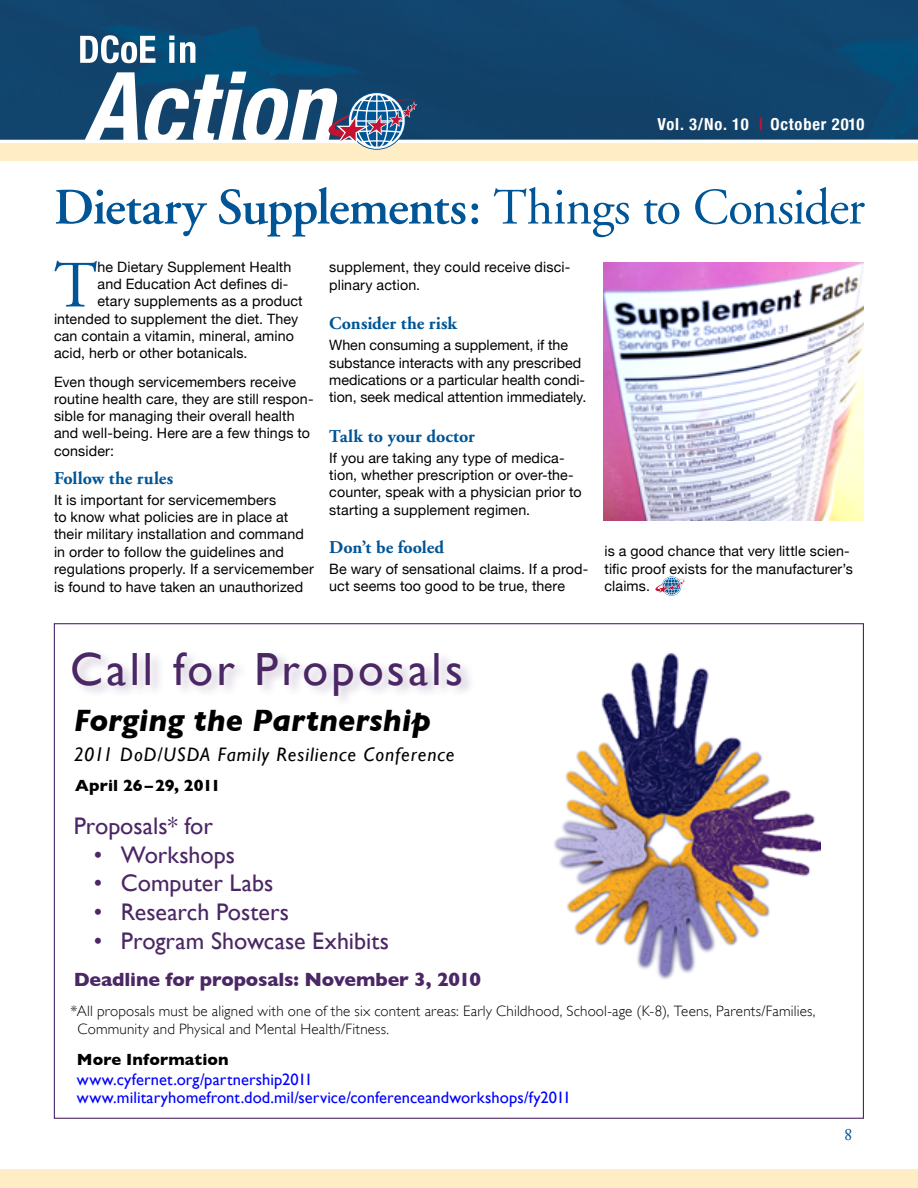
<style>
.page{position:relative;width:918px;height:1188px;background:#fff}
.page>*{position:absolute;margin:0;border:0;box-sizing:border-box;transform-origin:0 0}
.first_paragraph{font:66px "Adobe Garamond";color:#005596}
.t1{font:600 51px "Adobe Garamond";letter-spacing:-.025em;color:#005596}
.t2{font:46.5px "Gill Sans";letter-spacing:.07em;color:#4b2765}
.t3{font:italic 700 31.5px "Gill Sans";color:#000}
.t4{font:24px "Gill Sans";color:#4b2765}
.t5{font:italic 19.5px "Gill Sans";letter-spacing:.05em;color:#000}
.t6{font:700 19.5px "Gill Sans";letter-spacing:-.01em;color:#4b2765}
.new_subhead{font:700 18px "Adobe Garamond";color:#005596}
.t7{font:16.5px "Gill Sans";letter-spacing:.005em;color:#00f}
.t8{font:700 16.5px "Gill Sans";letter-spacing:.005em;color:#000}
.t9{font:700 condensed 16.5px "Helvetica Neue";letter-spacing:.05em;color:#fff}
.t10{font:300 15px/18px "Gill Sans";letter-spacing:.01em;color:#000}
.Body{font:14.25px/17.4px "Helvetica Neue";letter-spacing:.01em;color:#000}
.first_paragraph-2{font:14.25px "Helvetica Neue";letter-spacing:.01em;color:#000}
.s1{color:#c41230}
.s2{font-weight:400}
</style>
<div class="page">
<img style="left:0;top:0;width:918px;height:139px">
<svg style="left:80px;top:35px;width:115px;height:28px"></svg>
<div style="left:0;top:143px;width:918px;height:17px;background:#ffedc5"></div>
<svg style="left:83px;top:72px;width:335px;height:78px"></svg>
<div style="left:0;top:1170px;width:918px;height:18px;background:#ffedc5"></div>
<svg style="left:655px;top:576px;width:30px;height:20px"></svg>
<img style="left:554px;top:654px;width:267px;height:326px">
<div style="left:71px;top:651px;width:405px;height:57px;background:#4b2765;opacity:.25"></div>
<img style="left:603px;top:262px;width:261px;height:259px">
<p class="t9" style="left:657px;top:114px;width:209px">Vol. 3/No. 10 <span class="s1">|</span> October 2010</p>
<p class="t1" style="left:54px;top:179px;width:812px">Dietary Supplements: <span class="s2">Things to Consider</span></p>
<p class="first_paragraph" style="left:54px;top:250px;width:45px">T</p>
<p class="first_paragraph-2" style="left:98px;top:259px;width:195px">he Dietary Supplement Health</p>
<p class="Body" style="left:329px;top:258px;width:243px">supplement, they could receive disci&shy;plinary action.</p>
<p class="new_subhead" style="left:329px;top:314px;width:129px">Consider the risk</p>
<p class="Body" style="left:329px;top:337px;width:259px">When consuming a supplement, if the substance interacts with any prescribed medications or a particular health condi&shy;tion, seek medical attention immediately.</p>
<p class="new_subhead" style="left:329px;top:426px;width:147px">Talk to your doctor</p>
<p class="Body" style="left:329px;top:449px;width:254px">If you are taking any type of medica&shy;tion, whether prescription or over-the&shy;counter, speak with a physician prior to starting a supplement regimen.</p>
<p class="new_subhead" style="left:329px;top:537px;width:116px">Don’t be fooled</p>
<p class="Body" style="left:329px;top:560px;width:261px">Be wary of sensational claims. If a prod&shy;uct seems too good to be true, there</p>
<p class="first_paragraph-2" style="left:98px;top:276px;width:192px">and Education Act defines di-</p>
<p class="first_paragraph-2" style="left:98px;top:293px;width:207px">etary supplements as a product</p>
<p class="first_paragraph-2" style="left:54px;top:310px;width:246px">intended to supplement the diet. They</p>
<p class="first_paragraph-2" style="left:54px;top:327px;width:241px">can contain a vitamin, mineral, amino</p>
<p class="first_paragraph-2" style="left:54px;top:344px;width:195px">acid, herb or other botanicals.</p>
<p class="Body" style="left:54px;top:373px;width:261px">Even though servicemembers receive routine health care, they are still respon&shy;sible for managing their overall health and well-being. Here are a few things to consider:</p>
<p class="new_subhead" style="left:54px;top:468px;width:121px">Follow the rules</p>
<p class="Body" style="left:54px;top:491px;width:261px">It is important for servicemembers<br>to know what policies are in place at their military installation and command in order to follow the guidelines and regulations properly. If a servicemember is found to have taken an unauthorized</p>
<p class="Body" style="left:604px;top:542px;width:250px">is a good chance that very little scien&shy;tific proof exists for the manufacturer’s claims.</p>
<p class="t2" style="left:70px;top:642px;width:394px">Call for Proposals</p>
<p class="t3" style="left:74px;top:702px;width:359px">Forging the Partnership</p>
<p class="t5" style="left:74px;top:743px;width:382px">2011 DoD/USDA Family Resilience Conference</p>
<p class="t8" style="left:75px;top:775px;width:147px">April 26–29, 2011</p>
<p class="t4" style="left:74px;top:811px;width:141px">Proposals* for</p>
<p class="t4" style="left:94px;top:840px;width:143px">• Workshops</p>
<p class="t4" style="left:94px;top:869px;width:181px">• Computer Labs</p>
<p class="t4" style="left:94px;top:898px;width:197px">• Research Posters</p>
<p class="t4" style="left:94px;top:927px;width:297px">• Program Showcase Exhibits</p>
<p class="t6" style="left:74px;top:968px;width:409px">Deadline for proposals: November 3, 2010</p>
<p class="t10" style="left:77px;top:1002px;width:740px;text-indent:-7px">*All proposals must be aligned with one of the six content areas: Early Childhood, School-age (K-8), Teens, Parents/Families,<br>Community and Physical and Mental Health/Fitness.</p>
<p class="t8" style="left:77px;top:1049px;width:153px">More Information</p>
<p class="t7" style="left:77px;top:1070px;width:237px">www.cyfernet.org/partnership2011</p>
<p class="t7" style="left:77px;top:1088px;width:496px">www.militaryhomefront.dod.mil/service/conferenceandworkshops/fy2011</p>
</div>
